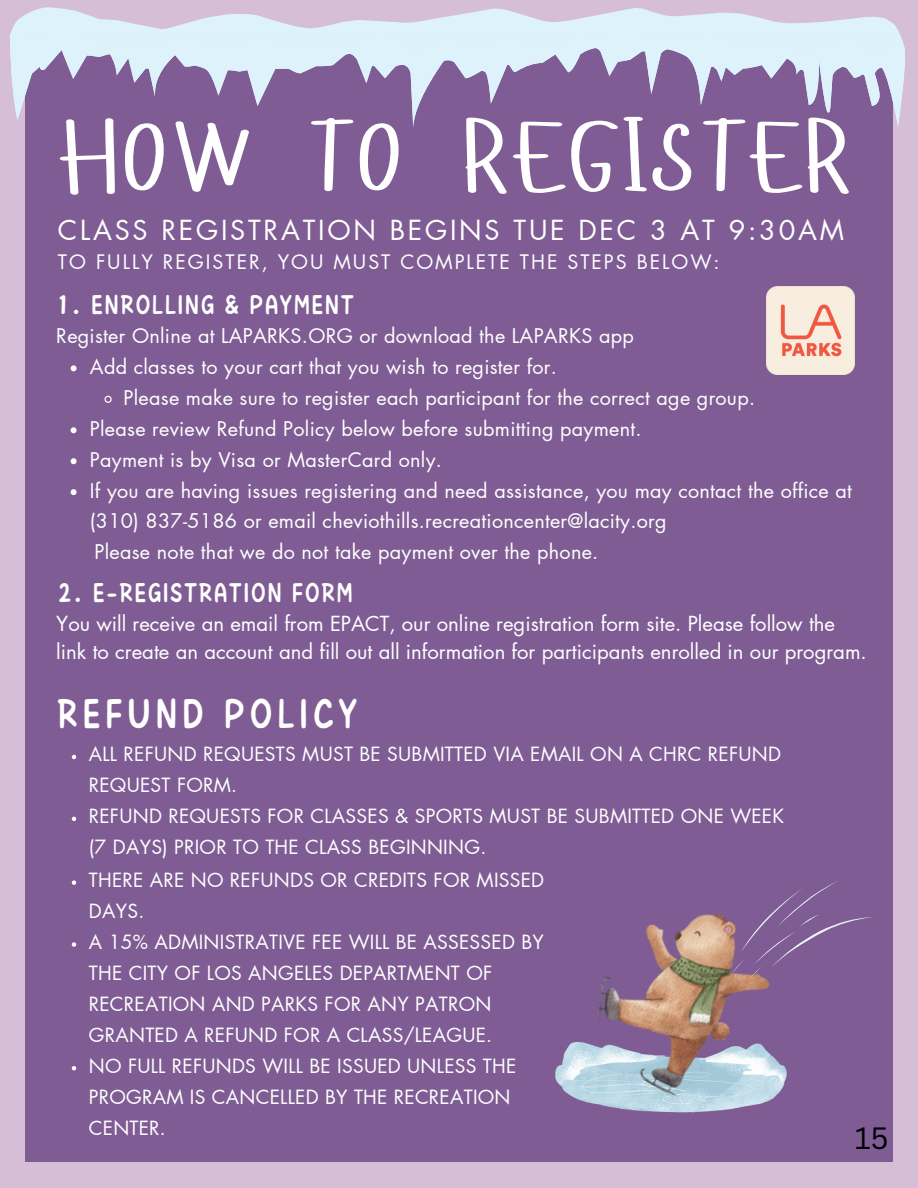
<style>
.page{position:relative;width:918px;height:1188px;background:#d5bed6}
.page>*{position:absolute;margin:0;border:0;box-sizing:border-box;transform-origin:0 0}
.t1{font:102.3px "Hangyaboly";letter-spacing:.045em;color:#fff}
.t2{font:48.3px "Canva Niuniu Latin";letter-spacing:.095em;color:#fff}
.t3{font:31.5px "Canva Niuniu Latin";letter-spacing:.045em;color:#fff}
.t4{font:30px "Canva Sans";color:#000}
.t5{font:27px "Futura LT Pro";letter-spacing:.1em;color:#fff}
.t6{font:20.25px/28.2px "Futura LT Pro";color:#fff}
.t7{font:19.8px/30.9px "Futura LT Pro";letter-spacing:.015em;color:#fff}
.t8{font:19.5px "Futura LT Pro";letter-spacing:.1em;color:#fff}
.t9{font:19.2px/30.9px "Futura LT Pro";letter-spacing:.015em;color:#fff}
</style>
<div class="page">
<div style="left:25px;top:34px;width:868px;height:1128px;background:#7f5d94"></div>
<img style="left:767px;top:287px;width:87px;height:87px">
<img style="left:556px;top:1044px;width:155px;height:69px">
<img style="left:570px;top:914px;width:217px;height:197px">
<svg style="left:731px;top:881px;width:141px;height:97px"></svg>
<svg style="left:15px;top:7px;width:879px;height:17px"></svg>
<svg style="left:10px;top:24px;width:895px;height:103px"></svg>
<svg style="left:71px;top:365px;width:6px;height:6px"></svg>
<svg style="left:104px;top:395px;width:8px;height:8px"></svg>
<svg style="left:71px;top:427px;width:6px;height:6px"></svg>
<svg style="left:71px;top:458px;width:6px;height:6px"></svg>
<svg style="left:71px;top:489px;width:6px;height:6px"></svg>
<svg style="left:72px;top:755px;width:4px;height:4px"></svg>
<svg style="left:72px;top:817px;width:4px;height:4px"></svg>
<svg style="left:72px;top:880px;width:4px;height:5px"></svg>
<svg style="left:72px;top:942px;width:4px;height:5px"></svg>
<svg style="left:72px;top:1066px;width:4px;height:4px"></svg>
<h2 class="t1" style="left:59px;top:90px;width:793px">HOW TO REGISTER</h2>
<h3 class="t5" style="left:58px;top:218px;width:788px">CLASS REGISTRATION BEGINS TUE DEC 3 AT 9:30AM</h3>
<h3 class="t8" style="left:58px;top:253px;width:663px">TO FULLY REGISTER, YOU MUST COMPLETE THE STEPS BELOW:</h3>
<p class="t3" style="left:56px;top:288px;width:299px">1. ENROLLING &amp; PAYMENT</p>
<p class="t7" style="left:56px;top:321px;width:579px">Register Online at LAPARKS.ORG or download the LAPARKS app</p>
<p class="t7" style="left:90px;top:352px;width:468px">Add classes to your cart that you wish to register for.</p>
<p class="t7" style="left:124px;top:383px;width:633px">Please make sure to register each participant for the correct age group.</p>
<p class="t7" style="left:90px;top:414px;width:553px">Please review Refund Policy below before submitting payment.</p>
<p class="t7" style="left:90px;top:445px;width:353px">Payment is by Visa or MasterCard only.</p>
<p class="t7" style="left:90px;top:476px;width:764px">If you are having issues registering and need assistance, you may contact the office at (310) 837-5186 or email cheviothills.recreationcenter@lacity.org</p>
<p class="t7" style="left:95px;top:538px;width:505px">Please note that we do not take payment over the phone.</p>
<p class="t3" style="left:58px;top:577px;width:297px">2. E-REGISTRATION FORM</p>
<p class="t6" style="left:56px;top:610px;width:812px">You will receive an email from EPACT, our online registration form site. Please follow the link to create an account and fill out all information for participants enrolled in our program.</p>
<p class="t2" style="left:57px;top:690px;width:302px">REFUND POLICY</p>
<p class="t9" style="left:89px;top:740px;width:694px">ALL REFUND REQUESTS MUST BE SUBMITTED VIA EMAIL ON A CHRC REFUND<br>REQUEST FORM.</p>
<p class="t9" style="left:89px;top:802px;width:697px">REFUND REQUESTS FOR CLASSES &amp; SPORTS MUST BE SUBMITTED ONE WEEK (7 DAYS) PRIOR TO THE CLASS BEGINNING.</p>
<p class="t9" style="left:89px;top:865px;width:457px">THERE ARE NO REFUNDS OR CREDITS FOR MISSED<br>DAYS.</p>
<p class="t9" style="left:89px;top:927px;width:457px">A 15% ADMINISTRATIVE FEE WILL BE ASSESSED BY THE CITY OF LOS ANGELES DEPARTMENT OF RECREATION AND PARKS FOR ANY PATRON GRANTED A REFUND FOR A CLASS/LEAGUE.</p>
<p class="t9" style="left:89px;top:1051px;width:429px">NO FULL REFUNDS WILL BE ISSUED UNLESS THE<br>PROGRAM IS CANCELLED BY THE RECREATION<br>CENTER.</p>
<h3 class="t4" style="left:855px;top:1117px;width:35px">15</h3>
</div>
